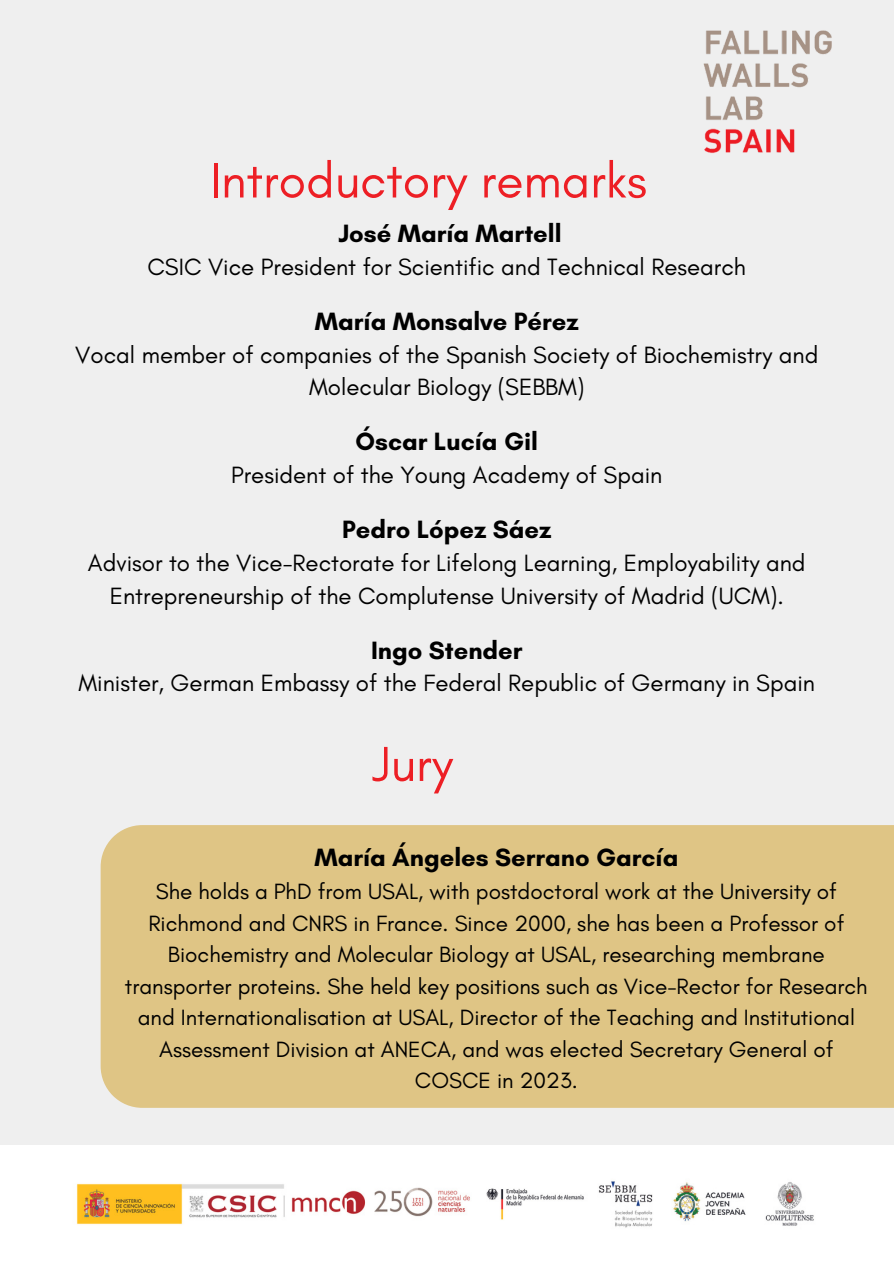
<style>
.page{position:relative;width:894px;height:1264px;background:#fff}
.page>*{position:absolute;margin:0;border:0;box-sizing:border-box;transform-origin:0 0}
.t1{font:50.1px "Glacial Indifference";color:#ed1f25}
.t2{font:700 25.5px "Glacial Indifference";color:#000}
.t3{font:24px/32.7px "Glacial Indifference";color:#000;text-align:center}
.t4{font:22.5px/31.5px "Glacial Indifference";color:#000;text-align:center}
</style>
<div class="page">
<div style="left:0;top:0;width:893px;height:1263px;background:#efefef"></div>
<img style="left:703px;top:30px;width:129px;height:123px">
<div style="left:101px;top:825px;width:792px;height:282px;background:#dfc585"></div>
<div style="left:0;top:1144px;width:893px;height:119px;background:#fff"></div>
<img style="left:76px;top:1181px;width:738px;height:47px">
<p class="t1" style="left:210px;top:150px;width:438px">Introductory remarks</p>
<p class="t2" style="left:338px;top:218px;width:225px">José María Martell</p>
<p class="t3" style="left:147px;top:250px;width:600px">CSIC Vice President for Scientific and Technical Research</p>
<p class="t2" style="left:315px;top:306px;width:265px">María Monsalve Pérez</p>
<p class="t3" style="left:75px;top:338px;width:744px">Vocal member of companies of the Spanish Society of Biochemistry and<br>Molecular Biology (SEBBM)</p>
<p class="t2" style="left:355px;top:426px;width:184px">Óscar Lucía Gil</p>
<p class="t3" style="left:231px;top:458px;width:433px">President of the Young Academy of Spain</p>
<p class="t2" style="left:342px;top:514px;width:211px">Pedro López Sáez</p>
<p class="t3" style="left:88px;top:546px;width:719px">Advisor to the Vice-Rectorate for Lifelong Learning, Employability and<br>Entrepreneurship of the Complutense University of Madrid (UCM).</p>
<p class="t2" style="left:371px;top:634px;width:153px">Ingo Stender</p>
<p class="t3" style="left:78px;top:666px;width:738px">Minister, German Embassy of the Federal Republic of Germany in Spain</p>
<h1 class="t1" style="left:372px;top:733px;width:82px">Jury</h1>
<p class="t2" style="left:314px;top:842px;width:365px">María Ángeles Serrano García</p>
<p class="t4" style="left:125px;top:875px;width:744px">She holds a PhD from USAL, with postdoctoral work at the University of Richmond and CNRS in France. Since 2000, she has been a Professor of Biochemistry and Molecular Biology at USAL, researching membrane transporter proteins. She held key positions such as Vice-Rector for Research and Internationalisation at USAL, Director of the Teaching and Institutional Assessment Division at ANECA, and was elected Secretary General of COSCE in 2023.</p>
</div>
